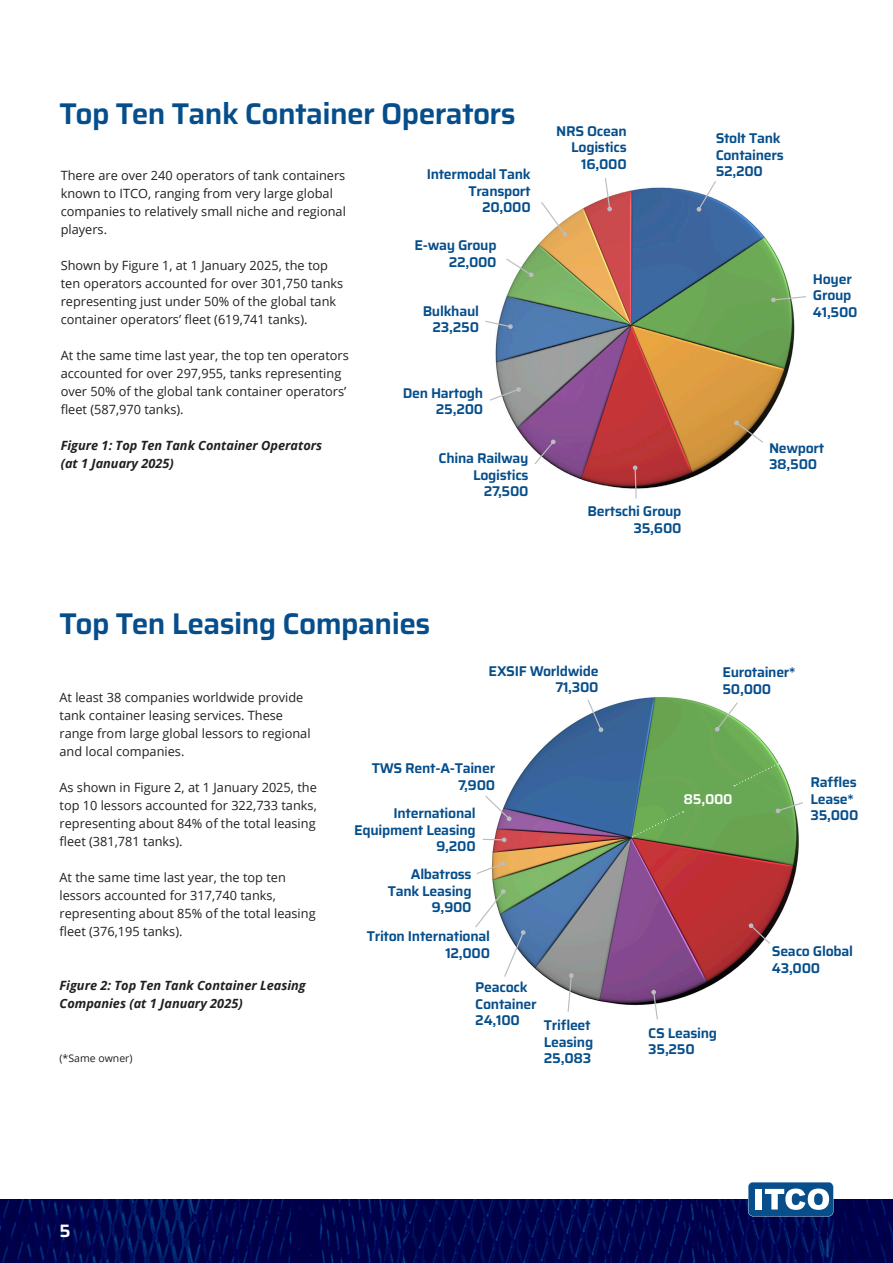
<style>
.page{position:relative;width:893px;height:1263px;background:#fff}
.page>*{position:absolute;margin:0;border:0;box-sizing:border-box;transform-origin:0 0}
.t1{font:600 30px "Saira";letter-spacing:-.02em;color:#064e8b}
.t2{font:600 18px "Saira";color:#fff}
.t3{font:600 14.1px/16.5px "Saira";letter-spacing:-.02em;color:#064e8b;text-align:right}
.t4{font:600 14.1px "Saira";color:#fff}
.t5{font:12.75px/18px "Open Sans";color:#231f20}
.t6{font:italic 700 12.75px/18px "Open Sans";color:#231f20}
.t7{font:10.5px "Open Sans";color:#231f20}
</style>
<div class="page">
<img style="left:0;top:1199px;width:893px;height:64px">
<svg style="left:748px;top:1182px;width:85px;height:34px"></svg>
<img style="left:492px;top:697px;width:307px;height:309px">
<img style="left:495px;top:187px;width:300px;height:302px">
<svg style="left:734px;top:763px;width:45px;height:23px"></svg>
<svg style="left:715px;top:701px;width:24px;height:31px"></svg>
<svg style="left:697px;top:181px;width:20px;height:31px"></svg>
<svg style="left:775px;top:801px;width:28px;height:12px"></svg>
<svg style="left:734px;top:420px;width:30px;height:24px"></svg>
<svg style="left:771px;top:295px;width:35px;height:7px"></svg>
<svg style="left:748px;top:923px;width:23px;height:22px"></svg>
<svg style="left:651px;top:990px;width:8px;height:30px"></svg>
<svg style="left:567px;top:973px;width:7px;height:39px"></svg>
<svg style="left:633px;top:465px;width:4px;height:34px"></svg>
<svg style="left:477px;top:861px;width:29px;height:14px"></svg>
<svg style="left:485px;top:794px;width:27px;height:27px"></svg>
<svg style="left:482px;top:837px;width:25px;height:5px"></svg>
<svg style="left:540px;top:201px;width:27px;height:36px"></svg>
<svg style="left:505px;top:257px;width:29px;height:20px"></svg>
<svg style="left:485px;top:320px;width:28px;height:9px"></svg>
<svg style="left:490px;top:387px;width:31px;height:15px"></svg>
<svg style="left:533px;top:439px;width:23px;height:27px"></svg>
<svg style="left:587px;top:698px;width:17px;height:34px"></svg>
<svg style="left:604px;top:178px;width:8px;height:33px"></svg>
<svg style="left:632px;top:811px;width:52px;height:26px"></svg>
<svg style="left:475px;top:889px;width:51px;height:89px"></svg>
<p class="t1" style="left:60px;top:91px;width:458px">Top Ten Tank Container Operators</p>
<p class="t5" style="left:61px;top:166px;width:287px">There are over 240 operators of tank containers known to ITCO, ranging from very large global companies to relatively small niche and regional players.</p>
<p class="t5" style="left:61px;top:256px;width:284px">Shown by Figure 1, at 1 January 2025, the top ten operators accounted for over 301,750 tanks representing just under 50% of the global tank container operators’ fleet (619,741 tanks).</p>
<p class="t5" style="left:61px;top:346px;width:290px">At the same time last year, the top ten operators accounted for over 297,955, tanks representing over 50% of the global tank container operators’ fleet (587,970 tanks).</p>
<p class="t6" style="left:61px;top:436px;width:263px">Figure 1: Top Ten Tank Container Operators</p>
<p class="t6" style="left:61px;top:454px;width:115px">(at 1 January 2025)</p>
<p class="t3" style="left:427px;top:166px;width:106px">Intermodal Tank</p>
<p class="t3" style="left:468px;top:182px;width:64px">Transport</p>
<p class="t3" style="left:482px;top:199px;width:50px">20,000</p>
<p class="t3" style="left:414px;top:237px;width:84px">E-way Group</p>
<p class="t3" style="left:449px;top:253px;width:49px">22,000</p>
<p class="t3" style="left:423px;top:302px;width:58px">Bulkhaul</p>
<p class="t3" style="left:433px;top:319px;width:48px">23,250</p>
<p class="t3" style="left:403px;top:384px;width:82px">Den Hartogh</p>
<p class="t3" style="left:436px;top:401px;width:49px">25,200</p>
<p class="t3" style="left:438px;top:450px;width:92px">China Railway<br>Logistics</p>
<p class="t3" style="left:484px;top:483px;width:46px">27,500</p>
<p class="t3" style="left:556px;top:122px;width:72px">NRS Ocean</p>
<p class="t3" style="left:571px;top:139px;width:57px">Logistics</p>
<p class="t3" style="left:581px;top:155px;width:47px">16,000</p>
<p class="t3" style="left:588px;top:503px;width:95px">Bertschi Group</p>
<p class="t3" style="left:633px;top:520px;width:49px">35,600</p>
<p class="t1" style="left:60px;top:600px;width:372px">Top Ten Leasing Companies</p>
<p class="t3" style="left:716px;top:130px;width:67px">Stolt Tank</p>
<p class="t3" style="left:716px;top:147px;width:70px">Containers</p>
<p class="t3" style="left:716px;top:163px;width:49px">52,200</p>
<p class="t3" style="left:813px;top:270px;width:40px;text-align:left">Hoyer<br>Group</p>
<p class="t3" style="left:813px;top:303px;width:46px">41,500</p>
<p class="t3" style="left:769px;top:440px;width:57px">Newport</p>
<p class="t3" style="left:769px;top:456px;width:50px">38,500</p>
<p class="t5" style="left:60px;top:688px;width:253px">At least 38 companies worldwide provide tank container leasing services. These range from large global lessors to regional and local companies.</p>
<p class="t5" style="left:60px;top:778px;width:259px">As shown in Figure 2, at 1 January 2025, the top 10 lessors accounted for 322,733 tanks,</p>
<p class="t5" style="left:60px;top:814px;width:258px">representing about 84% of the total leasing fleet (381,781 tanks).</p>
<p class="t5" style="left:60px;top:868px;width:228px">At the same time last year, the top ten lessors accounted for 317,740 tanks,</p>
<p class="t5" style="left:60px;top:904px;width:258px">representing about 85% of the total leasing fleet (376,195 tanks).</p>
<p class="t6" style="left:60px;top:976px;width:248px">Figure 2: Top Ten Tank Container Leasing<br>Companies (at 1 January 2025)</p>
<p class="t7" style="left:60px;top:1051px;width:75px">(*Same owner)</p>
<p class="t3" style="left:489px;top:662px;width:112px">EXSIF Worldwide</p>
<p class="t3" style="left:555px;top:679px;width:45px">71,300</p>
<p class="t3" style="left:372px;top:760px;width:125px">TWS Rent-A-Tainer</p>
<p class="t3" style="left:458px;top:776px;width:39px">7,900</p>
<p class="t3" style="left:354px;top:805px;width:123px">International<br>Equipment Leasing</p>
<p class="t3" style="left:436px;top:838px;width:41px">9,200</p>
<p class="t3" style="left:411px;top:866px;width:62px">Albatross</p>
<p class="t3" style="left:388px;top:882px;width:85px">Tank Leasing</p>
<p class="t3" style="left:431px;top:899px;width:42px">9,900</p>
<p class="t3" style="left:367px;top:928px;width:125px">Triton International</p>
<p class="t3" style="left:445px;top:944px;width:46px">12,000</p>
<p class="t3" style="left:475px;top:979px;width:54px">Peacock</p>
<p class="t3" style="left:475px;top:995px;width:63px">Container</p>
<p class="t3" style="left:475px;top:1012px;width:46px">24,100</p>
<p class="t3" style="left:544px;top:1017px;width:48px">Trifleet</p>
<p class="t3" style="left:544px;top:1033px;width:51px">Leasing</p>
<p class="t3" style="left:544px;top:1050px;width:49px">25,083</p>
<p class="t3" style="left:722px;top:664px;width:75px">Eurotainer*</p>
<p class="t3" style="left:722px;top:680px;width:50px">50,000</p>
<p class="t4" style="left:684px;top:788px;width:51px">85,000</p>
<p class="t3" style="left:810px;top:774px;width:48px">Raffles</p>
<p class="t3" style="left:810px;top:791px;width:45px">Lease*</p>
<p class="t3" style="left:810px;top:807px;width:50px">35,000</p>
<p class="t3" style="left:648px;top:1024px;width:70px">CS Leasing</p>
<p class="t3" style="left:648px;top:1041px;width:48px">35,250</p>
<p class="t3" style="left:772px;top:943px;width:83px">Seaco Global</p>
<p class="t3" style="left:772px;top:959px;width:50px">43,000</p>
<h2 class="t2" style="left:60px;top:1217px;width:13px">5</h2>
</div>
